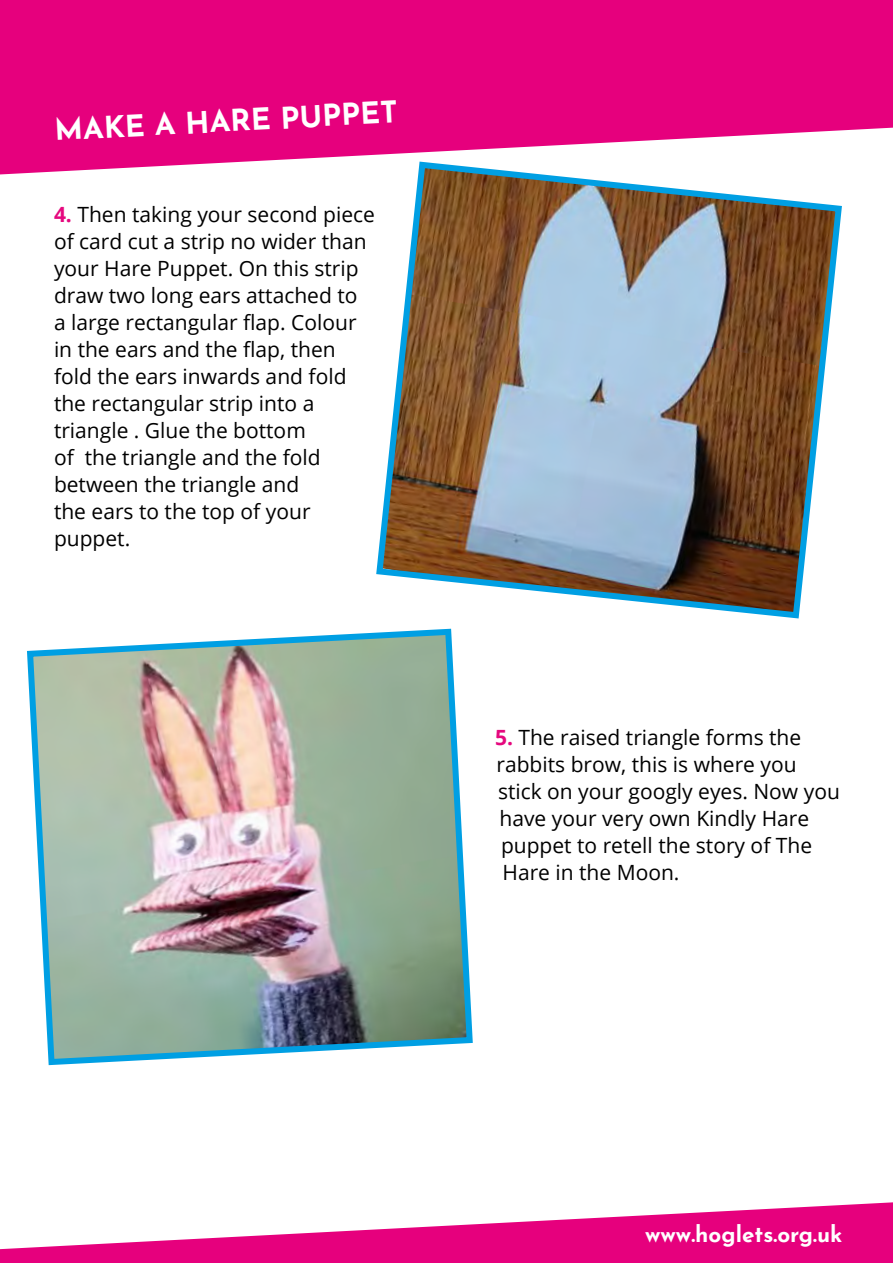
<style>
.page{position:relative;width:893px;height:1263px;background:#fff}
.page>*{position:absolute;margin:0;border:0;box-sizing:border-box;transform-origin:0 0}
.t1{font:700 30px "Josefin Sans";color:#fff}
.t2{font:700 22.5px "Josefin Sans";color:#fff}
.t3{font:21px/27px "Open Sans";color:#000}
.s1{font-weight:700;color:#e5087e}
</style>
<div class="page">
<svg style="left:0;top:0;width:893px;height:175px;background:#e81688"></svg>
<svg style="left:0;top:1202px;width:893px;height:61px;fill:#e6007d"></svg>
<svg style="left:373px;top:158px;width:472px;height:461px"></svg>
<img style="left:27px;top:628px;width:446px;height:438px">
<h1 class="t1" style="left:53px;top:103px;width:345px;rotate:-3deg">MAKE A HARE PUPPET</h1>
<p class="t3" style="left:54px;top:201px;width:323px"><span class="s1">4.</span> Then taking your second piece of card cut a strip no wider than your Hare Puppet. On this strip draw two long ears attached to<br>a large rectangular flap. Colour in the ears and the flap, then fold the ears inwards and fold the rectangular strip into a triangle . Glue the bottom<br>of the triangle and the fold between the triangle and<br>the ears to the top of your puppet.</p>
<p class="t3" style="left:495px;top:723px;width:346px"><span class="s1">5.</span> The raised triangle forms the rabbits brow, this is where you stick on your googly eyes. Now you have your very own Kindly Hare puppet to retell the story of The<br>Hare in the Moon.</p>
<p class="t2" style="left:645px;top:1214px;width:199px">www.hoglets.org.uk</p>
</div>
